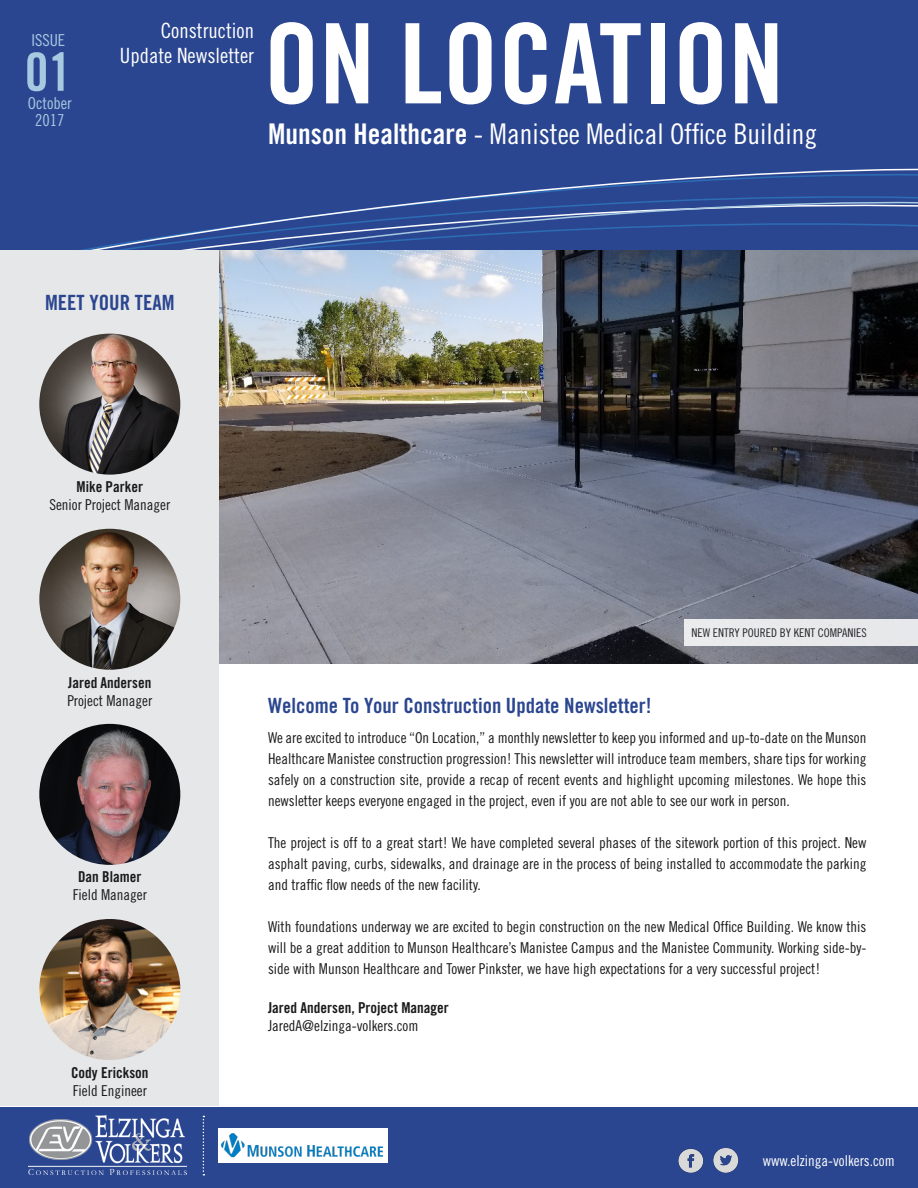
<style>
.page{position:relative;width:918px;height:1188px;background:#fff}
.page>*{position:absolute;margin:0;border:0;box-sizing:border-box;transform-origin:0 0}
.t1{font:111px "Trade Gothic LT Std Bd Cn 20";color:#fff}
.t2{font:52.8px "Trade Gothic LT Std Bd Cn 20";color:#a7c9e1}
.t3{font:28.5px "Trade Gothic LT Std Cn 18";color:#fff}
.t4{font:21px "Trade Gothic LT Std Bd Cn 20";color:#2b4690}
.t5{font:21px/24.6px "Trade Gothic LT Std Cn 18";color:#fff;text-align:right}
.t6{font:16.5px/16.5px "Trade Gothic LT Std Cn 18";color:#a7c9e1;text-align:center}
.t7{font:15px/21px "Trade Gothic LT Std Cn 18";color:#19191a;text-align:justify}
.t8{font:15px "Trade Gothic LT Std Bd Cn 20";color:#19191a}
.t9{font:15px "Trade Gothic LT Std Cn 18";color:#fff}
.t10{font:12px "Trade Gothic LT Std Cn 18";color:#19191a}
.s1{font-family:"Trade Gothic LT Std Bd Cn 20"}
</style>
<div class="page">
<div style="left:0;top:0;width:918px;height:287px;background:#2b4690"></div>
<div style="left:0;top:1107px;width:918px;height:81px;background:#2b4690"></div>
<img style="left:713px;top:1147px;width:26px;height:26px">
<img style="left:678px;top:1148px;width:26px;height:25px">
<img style="left:28px;top:1116px;width:159px;height:58px">
<svg style="left:203px;top:1116px;width:1px;height:60px"></svg>
<svg style="left:559px;top:168px;width:359px;height:20px"></svg>
<svg style="left:0;top:188px;width:918px;height:293px"></svg>
<img style="left:219px;top:251px;width:699px;height:412px">
<div style="left:685px;top:619px;width:233px;height:27px;background:#e9e9eb"></div>
<div style="left:219px;top:1129px;width:169px;height:34px;background:#fff"></div>
<img style="left:222px;top:1134px;width:161px;height:24px">
<div style="left:1px;top:251px;width:218px;height:855px;background:#e6e7e8"></div>
<img style="left:39px;top:334px;width:141px;height:141px;border-radius:70px">
<img style="left:39px;top:529px;width:141px;height:141px;border-radius:70px">
<img style="left:39px;top:724px;width:141px;height:141px;border-radius:70px">
<img style="left:39px;top:919px;width:141px;height:141px;border-radius:70px">
<p class="t6" style="left:31px;top:32px;width:35px">ISSUE</p>
<h2 class="t2" style="left:25px;top:40px;width:48px">01</h2>
<p class="t6" style="left:28px;top:95px;width:46px">October<br>2017</p>
<h3 class="t5" style="left:120px;top:18px;width:136px">Construction<br>Update Newsletter</h3>
<h1 class="t1" style="left:264px;top:-4px;width:522px">ON LOCATION</h1>
<h3 class="t3" style="left:268px;top:116px;width:551px"><span class="s1">Munson Healthcare</span> - Manistee Medical Office Building</h3>
<h3 class="t4" style="left:45px;top:289px;width:131px">MEET YOUR TEAM</h3>
<p class="t8" style="left:77px;top:478px;width:68px">Mike Parker</p>
<p class="t7" style="left:49px;top:494px;width:122px">Senior Project Manager</p>
<p class="t8" style="left:68px;top:673px;width:85px">Jared Andersen</p>
<p class="t7" style="left:67px;top:690px;width:86px">Project Manager</p>
<p class="t8" style="left:78px;top:868px;width:65px">Dan Blamer</p>
<p class="t7" style="left:73px;top:884px;width:76px">Field Manager</p>
<p class="t8" style="left:71px;top:1063px;width:79px">Cody Erickson</p>
<p class="t7" style="left:73px;top:1080px;width:76px">Field Engineer</p>
<p class="t10" style="left:691px;top:625px;width:177px">NEW ENTRY POURED BY KENT COMPANIES</p>
<h3 class="t4" style="left:268px;top:693px;width:385px">Welcome To Your Construction Update Newsletter!</h3>
<p class="t7" style="left:268px;top:727px;width:600px">We are excited to introduce “On Location,” a monthly newsletter to keep you informed and up-to-date on the Munson Healthcare Manistee construction progression! This newsletter will introduce team members, share tips for working safely on a construction site, provide a recap of recent events and highlight upcoming milestones. We hope this newsletter keeps everyone engaged in the project, even if you are not able to see our work in person.</p>
<p class="t7" style="left:268px;top:832px;width:600px">The project is off to a great start! We have completed several phases of the sitework portion of this project. New asphalt paving, curbs, sidewalks, and drainage are in the process of being installed to accommodate the parking and traffic flow needs of the new facility.</p>
<p class="t7" style="left:268px;top:916px;width:600px">With foundations underway we are excited to begin construction on the new Medical Office Building. We know this will be a great addition to Munson Healthcare’s Manistee Campus and the Manistee Community. Working side-by&shy;side with Munson Healthcare and Tower Pinkster, we have high expectations for a very successful project!</p>
<p class="t8" style="left:268px;top:999px;width:182px">Jared Andersen, Project Manager</p>
<p class="t7" style="left:268px;top:1015px;width:152px">JaredA@elzinga-volkers.com</p>
<p class="t9" style="left:763px;top:1151px;width:133px">www.elzinga-volkers.com</p>
<p class="t9" style="left:750px;top:1158px;width:133px">www.elzinga-volkers.com</p>
</div>
